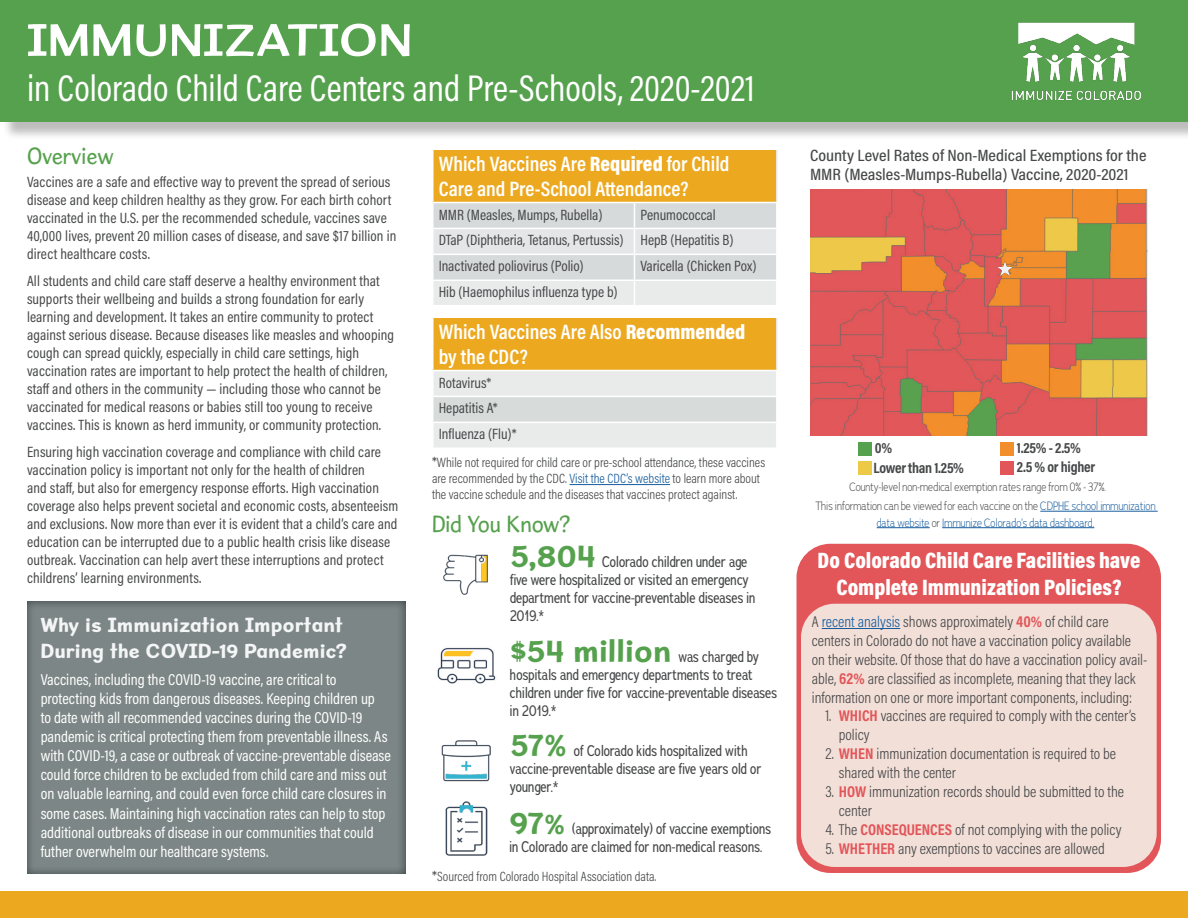
<style>
.page{position:relative;width:1188px;height:918px;background:#fff}
.page>*{position:absolute;margin:0;border:0;box-sizing:border-box;transform-origin:0 0}
.t1{font:46.5px "Sweater School Sb";color:#fff;scale:1.15 1}
.t2{font:37.5px "Acumin Pro Cond";color:#fff}
.t3{font:24.15px "Sweater School Rg";color:#56a14d;scale:.87 1}
.t4{font:900 22.5px/27px "Acumin Pro Cond";color:#fff;text-align:center}
.t5{font:600 21px/25.2px "Acumin Pro Cond";color:#fff}
.t6{font:21px/25.2px "Sweater School Xb";color:#f4f5f6}
.t7{font:500 16.5px/19.8px "Acumin Pro Cond";color:#464748;scale:1.1 1}
.t8{font:15.9px/19px "Acumin Pro Cond";color:#fff}
.t9{font:300 15.75px/18.9px "Acumin Pro Cond";color:#464748}
.t10{font:15px/18px "Acumin Pro Cond";letter-spacing:.01em;color:#464748}
.t11{font:15px/18px "Adrianna Condensed";color:#464748}
.t12{font:700 15px "Acumin Pro Cond";letter-spacing:-.02em;color:#464748}
.t13{font:300 13.5px/16.2px "Acumin Pro Cond";color:#464748}
.t14{font:300 12px/16.5px "Adrianna Condensed";color:#175d9e;text-align:center}
.t15{font:300 12px "Adrianna Condensed";color:#464748}
.s1{font-weight:900}
.s2{font-weight:400;font-size:15px}
.s3{color:#175d9e}
.s4{font-family:"Sweater School Rg";font-weight:700;font-size:33px;color:#56a14d}
.s5{font-family:"Sweater School Rg";font-weight:700;font-size:30px;color:#56a14d}
.s6{color:#464748}
.s7{font-weight:700;color:#e25659}
</style>
<div class="page">
<div style="left:796px;top:544px;width:365px;height:329px;background:#e25659;border-radius:34px"></div>
<div style="left:801px;top:604px;width:356px;height:263px;background:#f2dfd8;border-radius:34px"></div>
<div style="left:2px;top:2px;width:1186px;height:138px;background:#231f20;opacity:.3"></div>
<div style="left:0;top:0;width:1188px;height:122px;background:#56a14d"></div>
<img style="left:1011px;top:22px;width:130px;height:78px">
<div style="left:0;top:891px;width:1188px;height:27px;background:#eca920"></div>
<img style="left:445px;top:801px;width:43px;height:55px">
<img style="left:437px;top:647px;width:59px;height:37px">
<img style="left:443px;top:554px;width:45px;height:41px">
<img style="left:441px;top:740px;width:50px;height:42px">
<hr style="left:1040px;top:511px;width:118px;height:1px;background:#175d9e">
<hr style="left:877px;top:527px;width:53px;height:1px;background:#175d9e">
<hr style="left:942px;top:527px;width:152px;height:1px;background:#175d9e">
<div style="left:433px;top:149px;width:344px;height:53px;background:#eca920"></div>
<hr style="left:432px;top:148px;width:202px;height:2px;background:#fff">
<hr style="left:432px;top:150px;width:2px;height:52px;background:#fff">
<hr style="left:634px;top:148px;width:144px;height:2px;background:#fff">
<hr style="left:776px;top:150px;width:2px;height:52px;background:#ebeded">
<svg style="left:433px;top:202px;width:343px;height:103px;background:#e0e3e3"></svg>
<hr style="left:570px;top:484px;width:100px;height:1px;background:#175d9e">
<div style="left:25px;top:599px;width:381px;height:276px;background:#7d8686"></div>
<hr style="left:822px;top:628px;width:78px;height:1px;background:#175d9e">
<div style="left:433px;top:317px;width:344px;height:53px;background:#eca920"></div>
<div style="left:434px;top:371px;width:342px;height:77px;background:#e9ebeb"></div>
<div style="left:433px;top:396px;width:344px;height:26px;background:#d7dbda"></div>
<hr style="left:432px;top:316px;width:346px;height:2px;background:#fff">
<hr style="left:432px;top:318px;width:2px;height:52px;background:#fff">
<hr style="left:432px;top:396px;width:346px;height:1px;background:#fff">
<hr style="left:432px;top:422px;width:346px;height:1px;background:#fff">
<hr style="left:776px;top:318px;width:2px;height:52px;background:#ebeded">
<hr style="left:432px;top:397px;width:2px;height:25px;background:#fff">
<hr style="left:776px;top:397px;width:2px;height:25px;background:#fff">
<img style="left:810px;top:189px;width:337px;height:247px">
<img style="left:998px;top:261px;width:15px;height:14px">
<div style="left:1001px;top:461px;width:13px;height:13px;background:#e25659"></div>
<div style="left:1001px;top:442px;width:13px;height:14px;background:#f28e2b"></div>
<div style="left:859px;top:442px;width:13px;height:13px;background:#56a14d"></div>
<div style="left:859px;top:461px;width:13px;height:14px;background:#edc948"></div>
<h1 class="t1" style="left:27px;top:12px;width:337px">IMMUNIZATION</h1>
<h2 class="t2" style="left:27px;top:64px;width:729px">in Colorado Child Care Centers and Pre-Schools, 2020-2021</h2>
<h3 class="t3" style="left:27px;top:142px;width:101px">Overview</h3>
<p class="t10" style="left:27px;top:173px;width:371px">Vaccines are a safe and effective way to prevent the spread of serious disease and keep children healthy as they grow. For each birth cohort vaccinated in the U.S. per the recommended schedule, vaccines save 40,000 lives, prevent 20 million cases of disease, and save $17 billion in direct healthcare costs.</p>
<p class="t10" style="left:27px;top:272px;width:369px">All students and child care staff deserve a healthy environment that supports their wellbeing and builds a strong foundation for early learning and development. It takes an entire community to protect against serious disease. Because diseases like measles and whooping cough can spread quickly, especially in child care settings, high vaccination rates are important to help protect the health of children, staff and others in the community — including those who cannot be vaccinated for medical reasons or babies still too young to receive vaccines. This is known as herd immunity, or community protection.</p>
<p class="t10" style="left:27px;top:442px;width:373px">Ensuring high vaccination coverage and compliance with child care vaccination policy is important not only for the health of children<br>and staff, but also for emergency response efforts. High vaccination coverage also helps prevent societal and economic costs, absenteeism and exclusions. Now more than ever it is evident that a child’s care and education can be interrupted due to a public health crisis like disease outbreak. Vaccination can help avert these interruptions and protect childrens’ learning environments.</p>
<h3 class="t6" style="left:40px;top:612px;width:308px">Why is Immunization Important<br>During the COVID-19 Pandemic?</h3>
<p class="t8" style="left:41px;top:670px;width:352px">Vaccines, including the COVID-19 vaccine, are critical to protecting kids from dangerous diseases. Keeping children up<br>to date with all recommended vaccines during the COVID-19 pandemic is critical protecting them from preventable illness. As with COVID-19, a case or outbreak of vaccine-preventable disease could force children to be excluded from child care and miss out on valuable learning, and could even force child care closures in some cases. Maintaining high vaccination rates can help to stop additional outbreaks of disease in our communities that could futher overwhelm our healthcare systems.</p>
<h3 class="t5" style="left:439px;top:150px;width:292px">Which Vaccines Are <span class="s1">Required</span> for Child<br>Care and Pre-School Attendance?</h3>
<p class="t10" style="left:439px;top:205px;width:165px">MMR (Measles, Mumps, Rubella)</p>
<p class="t10" style="left:439px;top:201px;width:296px;line-height:26px;text-indent:202px">Penumococcal<br>DTaP (Diphtheria, Tetanus, Pertussis) HepB (Hepatitis B)<br>Inactivated poliovirus (Polio)</p>
<p class="t10" style="left:640px;top:257px;width:118px">Varicella (Chicken Pox)</p>
<p class="t10" style="left:439px;top:283px;width:180px">Hib (Haemophilus influenza type b)</p>
<h3 class="t5" style="left:439px;top:318px;width:308px">Which Vaccines Are Also <span class="s1">Recommended </span>by the CDC?</h3>
<p class="t10" style="left:439px;top:369px;width:79px;line-height:26px">Rotavirus*<br>Hepatitis A*<br>Influenza (Flu)*</p>
<p class="t13" style="left:432px;top:454px;width:335px"><span class="s2">*</span>While not required for child care or pre-school attendance, these vaccines are recommended by the CDC. <span class="s3">Visit the CDC’s website</span> to learn more about the vaccine schedule and the diseases that vaccines protect against.</p>
<h3 class="t3" style="left:432px;top:510px;width:160px">Did You Know?</h3>
<p class="t11" style="left:510px;top:553px;width:247px"><span class="s4">5,804</span> Colorado children under age five were hospitalized or visited an emergency department for vaccine-preventable diseases in 2019.*</p>
<p class="t11" style="left:510px;top:648px;width:269px"><span class="s4">$54 million</span> was charged by hospitals and emergency departments to treat children under five for vaccine-preventable diseases in 2019.*</p>
<p class="t11" style="left:510px;top:742px;width:253px"><span class="s4">57%</span> of Colorado kids hospitalized with vaccine-preventable disease are five years old or younger.*</p>
<p class="t11" style="left:509px;top:820px;width:263px"><span class="s4">97</span><span class="s5">%</span> (approximately) of vaccine exemptions in Colorado are claimed for non-medical reasons.</p>
<p class="t13" style="left:432px;top:868px;width:226px"><span class="s2">*</span>Sourced from Colorado Hospital Association data.</p>
<p class="t7" style="left:810px;top:145px;width:307px">County Level Rates of Non-Medical Exemptions for the<br>MMR (Measles-Mumps-Rubella) Vaccine, 2020-2021</p>
<p class="t12" style="left:875px;top:438px;width:19px">0%</p>
<p class="t12" style="left:1017px;top:438px;width:65px">1.25% - 2.5%</p>
<p class="t12" style="left:873px;top:458px;width:92px">Lower than 1.25%</p>
<p class="t12" style="left:1017px;top:457px;width:80px">2.5 % or higher</p>
<p class="t15" style="left:849px;top:479px;width:258px">County-level non-medical exemption rates range from 0% - 37%.</p>
<p class="t14" style="left:815px;top:497px;width:342px"><span class="s6">This information can be viewed for each vaccine on the</span> CDPHE school immunization data website <span class="s6">or</span> Immunize Colorado’s data dashboard.</p>
<h3 class="t4" style="left:818px;top:546px;width:324px">Do Colorado Child Care Facilities have<br>Complete Immunization Policies?</h3>
<p class="t9" style="left:812px;top:612px;width:337px">A <span class="s3">recent analysis</span> shows approximately <span class="s7">40%</span> of child care centers in Colorado do not have a vaccination policy available on their website. Of those that do have a vaccination policy avail&shy;able, <span class="s7">62%</span> are classified as incomplete, meaning that they lack information on one or more important components, including:</p>
<p class="t9" style="left:839px;top:706px;width:299px;text-indent:-13px">1. <span class="s7">WHICH</span> vaccines are required to comply with the center’s policy</p>
<p class="t9" style="left:839px;top:744px;width:279px;text-indent:-13px">2. <span class="s7">WHEN</span> immunization documentation is required to be shared with the center</p>
<p class="t9" style="left:839px;top:782px;width:287px;text-indent:-13px">3. <span class="s7">HOW</span> immunization records should be submitted to the center</p>
<p class="t9" style="left:825px;top:820px;width:298px">4. The <span class="s7">CONSEQUENCES</span> of not complying with the policy</p>
<p class="t9" style="left:825px;top:839px;width:281px">5. <span class="s7">WHETHER</span> any exemptions to vaccines are allowed</p>
</div>
